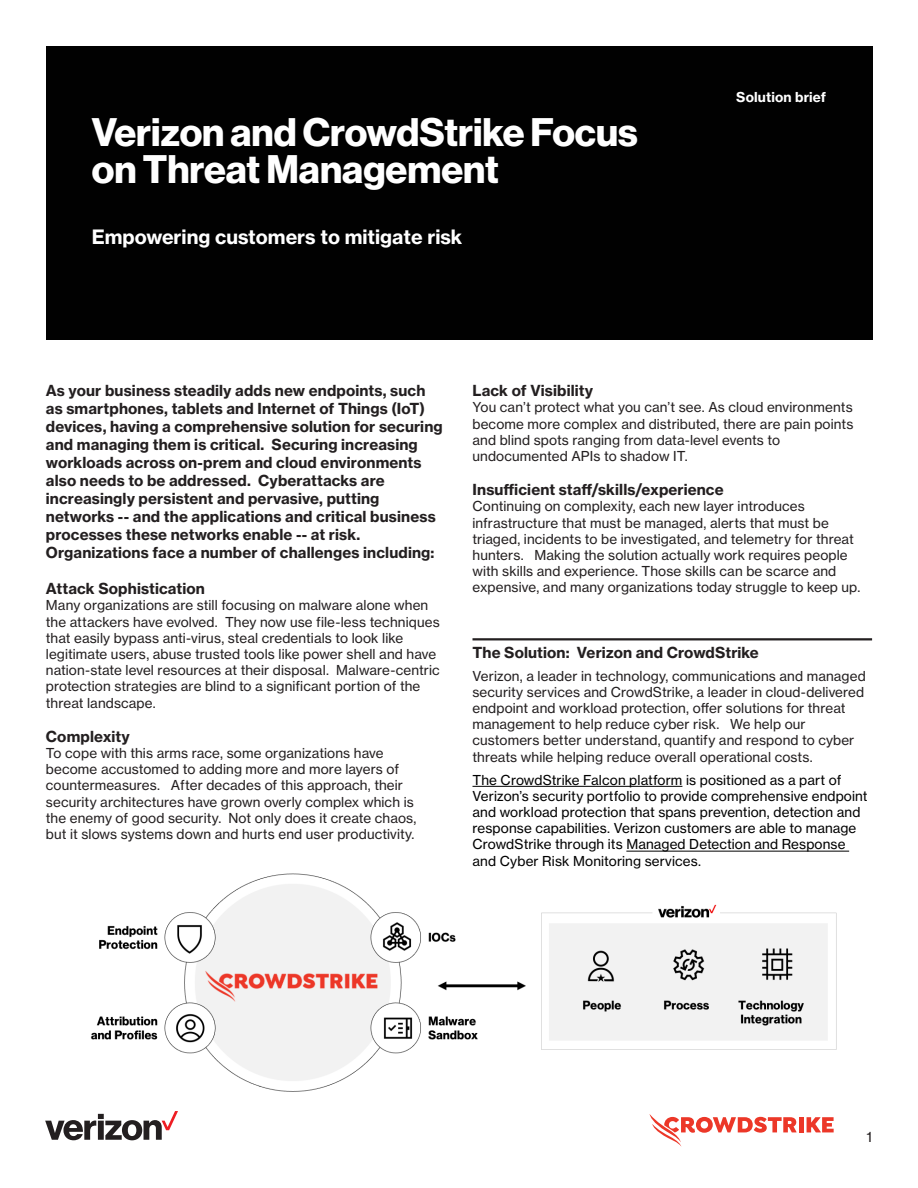
<style>
.page{position:relative;width:918px;height:1188px;background:#fff}
.page>*{position:absolute;margin:0;border:0;box-sizing:border-box;transform-origin:0 0}
._18_RB_Title_Headlin{font:700 39px/37px "Verizon NHGDS";color:#fff}
._18_RB_Title_Subhead{font:700 19.5px "Verizon NHGTX";color:#fff}
._18_RB_Body_Intro_Te{font:700 15px/18px "Verizon NHGTX";letter-spacing:.01em;color:#231f20}
._18_RB_Body_Subhead{font:700 15px "Verizon NHGTX";letter-spacing:.005em;color:#231f20}
._18_RB_Body_Intro_Te-2{font:13.5px/16.2px "Verizon NHGTX";letter-spacing:.01em;color:#231f20}
._18_RB_Body_Text{font:13.5px/16.2px "Verizon NHGTX";letter-spacing:.01em;color:#231f20}
._18_RB_Body_Text-2{font:13.5px/16.2px "Verizon NHGTX";letter-spacing:.01em;color:#000}
._18_RB_Title_Doc_Typ{font:700 13.5px "Verizon NHGTX";letter-spacing:.01em;color:#fff}
</style>
<div class="page">
<div style="left:46px;top:46px;width:826px;height:293px;background:#010101"></div>
<svg style="left:45px;top:1111px;width:133px;height:29px"></svg>
<div style="left:799px;top:1117px;width:5px;height:15px;background:#ec3728"></div>
<svg style="left:807px;top:1117px;width:27px;height:15px"></svg>
<svg style="left:650px;top:1114px;width:147px;height:33px"></svg>
<img style="left:90px;top:873px;width:747px;height:219px">
<hr style="left:472px;top:638px;width:400px;height:2px;background:#231f20">
<hr style="left:472px;top:786px;width:210px;height:1px;background:#000">
<hr style="left:626px;top:851px;width:223px;height:1px;background:#000">
<p class="_18_RB_Title_Headlin" style="left:92px;top:113px;width:547px">Verizon and CrowdStrike Focus on Threat Management</p>
<p class="_18_RB_Title_Subhead" style="left:92px;top:225px;width:372px">Empowering customers to mitigate risk</p>
<p class="_18_RB_Title_Doc_Typ" style="left:736px;top:88px;width:91px">Solution brief</p>
<p class="_18_RB_Body_Intro_Te" style="left:46px;top:381px;width:398px">As your business steadily adds new endpoints, such as smartphones, tablets and Internet of Things (IoT) devices, having a comprehensive solution for securing and managing them is critical. Securing increasing workloads across on-prem and cloud environments also needs to be addressed. Cyberattacks are increasingly persistent and pervasive, putting networks -- and the applications and critical business processes these networks enable -- at risk.<br>Organizations face a number of challenges including:</p>
<p class="_18_RB_Body_Intro_Te" style="left:46px;top:579px;width:161px">Attack Sophistication</p>
<p class="_18_RB_Body_Intro_Te-2" style="left:46px;top:597px;width:395px">Many organizations are still focusing on malware alone when the attackers have evolved. They now use file-less techniques that easily bypass anti-virus, steal credentials to look like legitimate users, abuse trusted tools like power shell and have nation-state level resources at their disposal. Malware-centric protection strategies are blind to a significant portion of the threat landscape.</p>
<p class="_18_RB_Body_Intro_Te" style="left:46px;top:727px;width:86px">Complexity</p>
<p class="_18_RB_Body_Intro_Te-2" style="left:46px;top:745px;width:372px">To cope with this arms race, some organizations have become accustomed to adding more and more layers of countermeasures. After decades of this approach, their security architectures have grown overly complex which is the enemy of good security. Not only does it create chaos, but it slows systems down and hurts end user productivity.</p>
<p class="_18_RB_Body_Intro_Te" style="left:472px;top:381px;width:122px">Lack of Visibility</p>
<p class="_18_RB_Body_Intro_Te-2" style="left:472px;top:399px;width:382px">You can’t protect what you can’t see. As cloud environments become more complex and distributed, there are pain points and blind spots ranging from data-level events to undocumented APIs to shadow IT.</p>
<p class="_18_RB_Body_Intro_Te" style="left:472px;top:480px;width:253px">Insufficient staff/skills/experience</p>
<p class="_18_RB_Body_Intro_Te-2" style="left:472px;top:498px;width:389px">Continuing on complexity, each new layer introduces infrastructure that must be managed, alerts that must be triaged, incidents to be investigated, and telemetry for threat hunters. Making the solution actually work requires people with skills and experience. Those skills can be scarce and expensive, and many organizations today struggle to keep up.</p>
<p class="_18_RB_Body_Subhead" style="left:472px;top:643px;width:288px">The Solution: Verizon and CrowdStrike</p>
<p class="_18_RB_Body_Text" style="left:472px;top:667px;width:395px">Verizon, a leader in technology, communications and managed security services and CrowdStrike, a leader in cloud-delivered endpoint and workload protection, offer solutions for threat management to help reduce cyber risk. We help our customers better understand, quantify and respond to cyber threats while helping reduce overall operational costs.</p>
<p class="_18_RB_Body_Text-2" style="left:472px;top:771px;width:397px">The CrowdStrike Falcon platform is positioned as a part of Verizon’s security portfolio to provide comprehensive endpoint and workload protection that spans prevention, detection and response capabilities. Verizon customers are able to manage CrowdStrike through its Managed Detection and Response and Cyber Risk Monitoring services.</p>
<p class="_18_RB_Body_Intro_Te-2" style="left:867px;top:1129px;width:7px">1</p>
</div>
